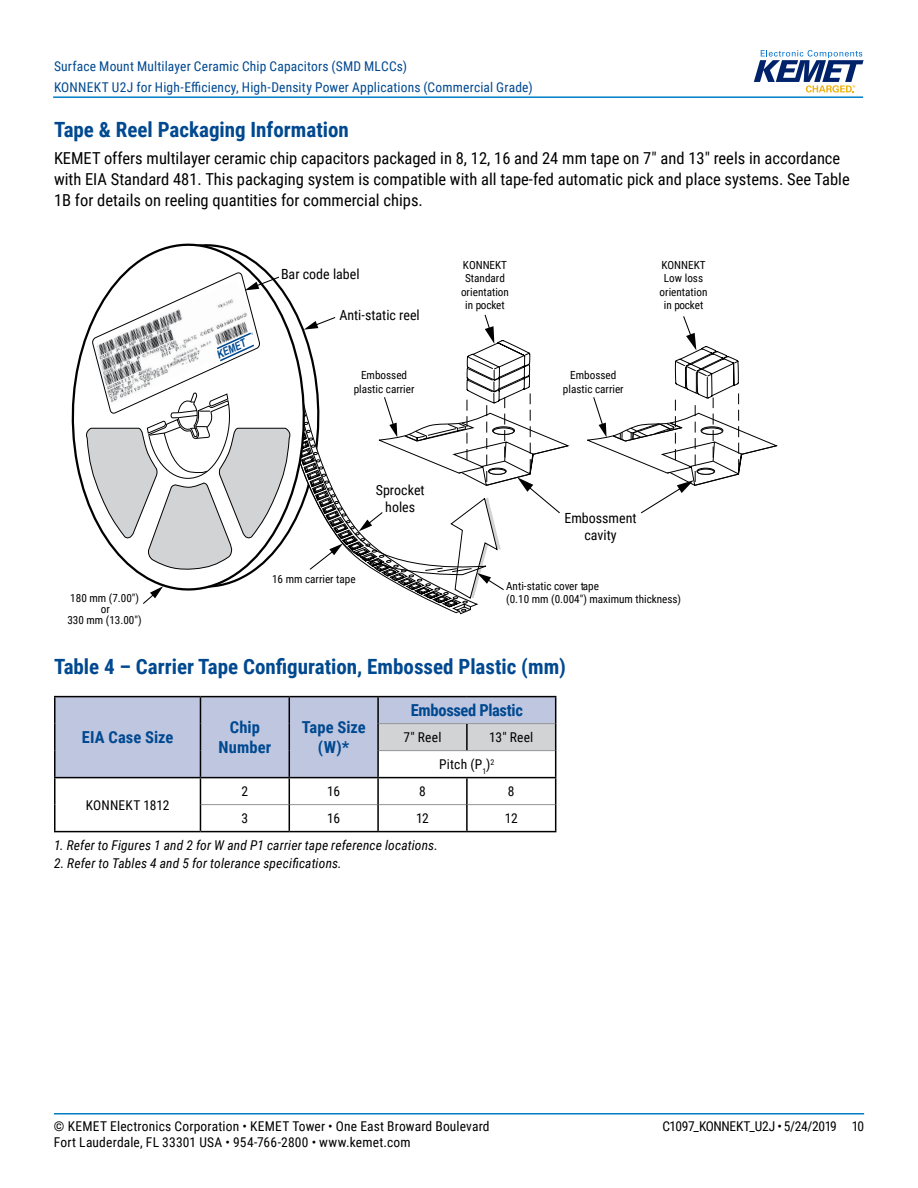
<style>
.page{position:relative;width:918px;height:1188px;background:#fff}
.page>*{position:absolute;margin:0;border:0;box-sizing:border-box;transform-origin:0 0}
.t1{font:700 21px "Roboto Condensed";color:#004990}
.t2{font:16.5px/21px "Roboto Condensed";color:#000}
.t3{font:700 16.5px/19.8px "Roboto Condensed";letter-spacing:-.005em;color:#004990;text-align:center}
.t4{font:13.95px/16.8px "Roboto Condensed";color:#000;text-align:center}
.t5{font:13.5px/27px "Roboto Condensed";letter-spacing:.015em;color:#000}
.t6{font:13.5px/21px "Roboto Condensed";letter-spacing:.015em;color:#004990}
.t7{font:italic 13.5px "Roboto Condensed";letter-spacing:.01em;color:#000}
.t8{font:13.5px "Roboto Condensed";letter-spacing:-.025em;color:#000}
.t9{font:11.25px/13.5px "Roboto Condensed";color:#000;text-align:center}
.t10{font:italic 700 11.25px "Arial Narrow";color:#004990;scale:.96 1}
</style>
<div class="page">
<hr style="left:54px;top:1113px;width:810px;height:2px;background:#007dc3">
<hr style="left:53px;top:96px;width:810px;height:2px;background:#007dc3">
<svg style="left:754px;top:50px;width:110px;height:43px"></svg>
<svg style="left:71px;top:243px;width:229px;height:361px"></svg>
<svg style="left:587px;top:316px;width:191px;height:198px"></svg>
<svg style="left:300px;top:314px;width:270px;height:298px"></svg>
<hr style="left:54px;top:778px;width:2px;height:27px;background:#000">
<hr style="left:54px;top:805px;width:2px;height:26px;background:#000">
<hr style="left:54px;top:831px;width:146px;height:1px;background:#000">
<hr style="left:378px;top:831px;width:89px;height:1px;background:#000">
<hr style="left:467px;top:831px;width:89px;height:1px;background:#000">
<hr style="left:200px;top:831px;width:89px;height:1px;background:#000">
<hr style="left:289px;top:831px;width:89px;height:1px;background:#000">
<svg style="left:55px;top:697px;width:501px;height:134px"></svg>
<hr style="left:54px;top:696px;width:146px;height:1px;background:#000">
<hr style="left:54px;top:697px;width:2px;height:27px;background:#000">
<hr style="left:200px;top:696px;width:89px;height:1px;background:#000">
<hr style="left:289px;top:696px;width:89px;height:1px;background:#000">
<hr style="left:54px;top:724px;width:2px;height:27px;background:#000">
<hr style="left:54px;top:751px;width:2px;height:26px;background:#000">
<hr style="left:378px;top:696px;width:89px;height:1px;background:#000">
<hr style="left:467px;top:696px;width:89px;height:1px;background:#000">
<hr style="left:378px;top:777px;width:89px;height:1px;background:#000">
<hr style="left:467px;top:777px;width:89px;height:1px;background:#000">
<hr style="left:54px;top:777px;width:146px;height:1px;background:#000">
<hr style="left:200px;top:777px;width:89px;height:1px;background:#000">
<hr style="left:289px;top:777px;width:89px;height:1px;background:#000">
<svg style="left:86px;top:272px;width:204px;height:298px"></svg>
<p class="t6" style="left:54px;top:55px;width:480px">Surface Mount Multilayer Ceramic Chip Capacitors (SMD MLCCs)<br>KONNEKT U2J for High-Efficiency, High-Density Power Applications (Commercial Grade)</p>
<p class="t1" style="left:54px;top:115px;width:296px">Tape &amp; Reel Packaging Information</p>
<p class="t2" style="left:54px;top:147px;width:797px">KEMET offers multilayer ceramic chip capacitors packaged in 8, 12, 16 and 24 mm tape on 7" and 13" reels in accordance with EIA Standard 481. This packaging system is compatible with all tape-fed automatic pick and place systems. See Table<br>1B for details on reeling quantities for commercial chips.</p>
<p class="t9" style="left:67px;top:592px;width:76px;line-height:10.6px">180 mm (7.00") or<br>330 mm (13.00")</p>
<p class="t10" style="left:214px;top:348px;width:34px;rotate:-24deg">KEMET</p>
<p class="t4" style="left:281px;top:266px;width:80px">Bar code label</p>
<p class="t4" style="left:339px;top:306px;width:82px">Anti-static reel</p>
<p class="t9" style="left:354px;top:368px;width:62px">Embossed plastic carrier</p>
<p class="t4" style="left:376px;top:481px;width:50px">Sprocket holes</p>
<p class="t9" style="left:272px;top:571px;width:85px">16 mm carrier tape</p>
<p class="t9" style="left:461px;top:257px;width:49px">KONNEKT<br>Standard orientation in pocket</p>
<p class="t9" style="left:563px;top:368px;width:62px">Embossed plastic carrier</p>
<p class="t9" style="left:660px;top:257px;width:49px">KONNEKT<br>Low loss orientation in pocket</p>
<p class="t4" style="left:564px;top:509px;width:74px">Embossment cavity</p>
<p class="t9" style="left:506px;top:579px;width:176px;text-align:left">Anti-static cover tape<br>(0.10 mm (0.004") maximum thickness)</p>
<p class="t1" style="left:54px;top:651px;width:514px">Table 4 – Carrier Tape Configuration, Embossed Plastic (mm)</p>
<p class="t3" style="left:82px;top:727px;width:93px">EIA Case Size</p>
<p class="t3" style="left:219px;top:717px;width:54px">Chip<br>Number</p>
<p class="t3" style="left:302px;top:717px;width:65px">Tape Size (W)*</p>
<p class="t3" style="left:411px;top:700px;width:114px">Embossed Plastic</p>
<p class="t5" style="left:404px;top:723px;width:39px">7" Reel</p>
<p class="t5" style="left:439px;top:723px;width:96px;text-indent:50px">13" Reel<br>Pitch (P<sub>1</sub>)<sup>2</sup></p>
<p class="t5" style="left:242px;top:777px;width:8px">2</p>
<p class="t5" style="left:327px;top:777px;width:14px">16</p>
<p class="t5" style="left:419px;top:777px;width:8px">8</p>
<p class="t5" style="left:508px;top:777px;width:8px">8</p>
<p class="t5" style="left:242px;top:804px;width:8px">3</p>
<p class="t5" style="left:327px;top:804px;width:14px">16</p>
<p class="t5" style="left:416px;top:804px;width:14px">12</p>
<p class="t5" style="left:505px;top:804px;width:14px">12</p>
<p class="t7" style="left:54px;top:836px;width:385px">1. Refer to Figures 1 and 2 for W and P1 carrier tape reference locations.</p>
<p class="t7" style="left:54px;top:854px;width:289px">2. Refer to Tables 4 and 5 for tolerance specifications.</p>
<p class="t5" style="left:86px;top:791px;width:85px">KONNEKT 1812</p>
<p class="t5" style="left:54px;top:1112px;width:437px">© KEMET Electronics Corporation • KEMET Tower • One East Broward Boulevard</p>
<p class="t8" style="left:662px;top:1116px;width:203px">C1097_KONNEKT_U2J • 5/24/2019 10</p>
<p class="t5" style="left:54px;top:1128px;width:358px">Fort Lauderdale, FL 33301 USA • 954-766-2800 • www.kemet.com</p>
</div>
